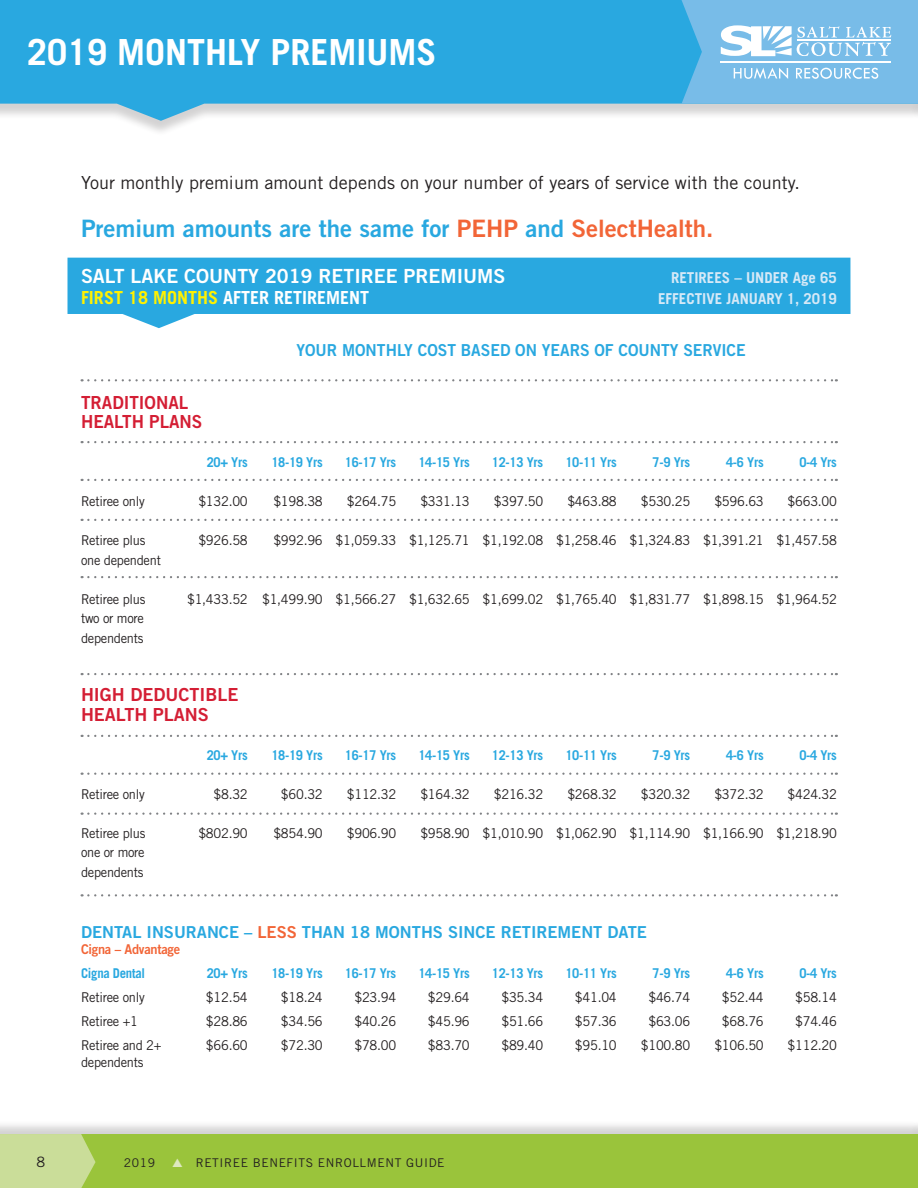
<style>
.page{position:relative;width:918px;height:1188px;background:#fff}
.page>*{position:absolute;margin:0;border:0;box-sizing:border-box;transform-origin:0 0}
.t1{font:700 36px "Trade Gothic";color:#fff}
.Guts{font:24px "Trade Gothic Bold Two";color:#29a8e0}
.t2{font:19.5px "Trade Gothic Bold Two";color:#fff}
.Guts-2{font:18px "Trade Gothic";color:#231f20}
.t3{font:700 18px "Trade Gothic";color:#fff}
.t4{font:18px "Trade Gothic Bold Two";color:#d41e34}
.t5{font:18px "Trade Gothic Bold Two";color:#d41e34;scale:.95 1}
.t6{font:16.5px "Trade Gothic Bold Two";color:#29a8e0}
.t7{font:16.5px "Trade Gothic Bold Two";color:#29a8e0;scale:.95 1}
.t8{font:700 15px "Trade Gothic";color:#d6e9f7}
.t9{font:14.4px "Trade Gothic";color:#231f20}
.t10{font:13.5px "Trade Gothic";letter-spacing:-.02em;color:#231f20;scale:.95 1}
.t11{font:700 13.5px "Trade Gothic";letter-spacing:-.02em;color:#29a8e0;scale:.95 1}
.t12{font:13.5px "Trade Gothic Bold Two";letter-spacing:-.02em;color:#f26537;scale:.95 1}
.t13{font:12px "Trade Gothic";letter-spacing:.05em;color:#231f20}
.s1{color:#f26537}
.s2{color:#fff101}
.s3{color:#dee9bf}
</style>
<div class="page">
<div style="left:0;top:1120px;width:918px;height:68px;background:#231f20;opacity:.2"></div>
<div style="left:0;top:1134px;width:918px;height:54px;background:#9ac43b"></div>
<svg style="left:0;top:1134px;width:96px;height:54px"></svg>
<svg style="left:0;top:0;width:918px;height:121px;fill:#29a8e0"></svg>
<svg style="left:682px;top:0;width:236px;height:104px"></svg>
<svg style="left:68px;top:258px;width:782px;height:70px;fill:#29a8e0"></svg>
<svg style="left:82px;top:379px;width:755px;height:2px"></svg>
<svg style="left:82px;top:441px;width:755px;height:2px"></svg>
<svg style="left:82px;top:479px;width:755px;height:2px"></svg>
<svg style="left:82px;top:519px;width:755px;height:2px"></svg>
<svg style="left:82px;top:576px;width:755px;height:2px"></svg>
<svg style="left:82px;top:673px;width:755px;height:2px"></svg>
<svg style="left:82px;top:735px;width:755px;height:2px"></svg>
<svg style="left:82px;top:773px;width:755px;height:2px"></svg>
<svg style="left:82px;top:813px;width:755px;height:2px"></svg>
<svg style="left:82px;top:894px;width:755px;height:2px"></svg>
<p class="t1" style="left:27px;top:30px;width:411px">2019 MONTHLY PREMIUMS</p>
<p class="Guts-2" style="left:81px;top:172px;width:721px">Your monthly premium amount depends on your number of years of service with the county.</p>
<p class="Guts" style="left:81px;top:213px;width:634px">Premium amounts are the same for <span class="s1">PEHP</span> and <span class="s1">SelectHealth.</span></p>
<p class="t2" style="left:81px;top:264px;width:426px">SALT LAKE COUNTY 2019 RETIREE PREMIUMS</p>
<p class="t8" style="left:671px;top:268px;width:167px">RETIREES – UNDER Age 65</p>
<p class="t3" style="left:81px;top:286px;width:290px"><span class="s2">FIRST 18 MONTHS</span> AFTER RETIREMENT</p>
<p class="t8" style="left:658px;top:289px;width:180px">EFFECTIVE JANUARY 1, 2019</p>
<p class="t7" style="left:296px;top:340px;width:475px">YOUR MONTHLY COST BASED ON YEARS OF COUNTY SERVICE</p>
<p class="t5" style="left:81px;top:391px;width:115px">TRADITIONAL</p>
<p class="t5" style="left:81px;top:411px;width:129px">HEALTH PLANS</p>
<p class="t11" style="left:207px;top:454px;width:45px">20+ Yrs</p>
<p class="t11" style="left:271px;top:454px;width:56px">18-19 Yrs</p>
<p class="t11" style="left:345px;top:454px;width:56px">16-17 Yrs</p>
<p class="t11" style="left:418px;top:454px;width:56px">14-15 Yrs</p>
<p class="t11" style="left:492px;top:454px;width:56px">12-13 Yrs</p>
<p class="t11" style="left:565px;top:454px;width:56px">10-11 Yrs</p>
<p class="t11" style="left:653px;top:454px;width:41px">7-9 Yrs</p>
<p class="t11" style="left:726px;top:454px;width:41px">4-6 Yrs</p>
<p class="t11" style="left:799px;top:454px;width:41px">0-4 Yrs</p>
<p class="t10" style="left:81px;top:493px;width:69px">Retiree only</p>
<p class="t10" style="left:198px;top:493px;width:53px">$132.00</p>
<p class="t10" style="left:273px;top:493px;width:53px">$198.38</p>
<p class="t10" style="left:347px;top:493px;width:53px">$264.75</p>
<p class="t10" style="left:420px;top:493px;width:53px">$331.13</p>
<p class="t10" style="left:494px;top:493px;width:53px">$397.50</p>
<p class="t10" style="left:567px;top:493px;width:53px">$463.88</p>
<p class="t10" style="left:641px;top:493px;width:53px">$530.25</p>
<p class="t10" style="left:714px;top:493px;width:53px">$596.63</p>
<p class="t10" style="left:788px;top:493px;width:53px">$663.00</p>
<p class="t10" style="left:81px;top:532px;width:69px">Retiree plus</p>
<p class="t10" style="left:198px;top:532px;width:53px">$926.58</p>
<p class="t10" style="left:273px;top:532px;width:595px">$992.96 $1,059.33 $1,125.71 $1,192.08 $1,258.46 $1,324.83 $1,391.21 $1,457.58</p>
<p class="t10" style="left:81px;top:552px;width:86px">one dependent</p>
<p class="t10" style="left:81px;top:591px;width:69px">Retiree plus</p>
<p class="t10" style="left:187px;top:591px;width:686px">$1,433.52 $1,499.90 $1,566.27 $1,632.65 $1,699.02 $1,765.40 $1,831.77 $1,898.15 $1,964.52</p>
<p class="t10" style="left:81px;top:610px;width:68px">two or more</p>
<p class="t10" style="left:81px;top:630px;width:67px">dependents</p>
<p class="t4" style="left:81px;top:684px;width:159px">HIGH DEDUCTIBLE</p>
<p class="t4" style="left:81px;top:703px;width:129px">HEALTH PLANS</p>
<p class="t11" style="left:207px;top:747px;width:45px">20+ Yrs</p>
<p class="t11" style="left:271px;top:747px;width:56px">18-19 Yrs</p>
<p class="t11" style="left:345px;top:747px;width:56px">16-17 Yrs</p>
<p class="t11" style="left:418px;top:747px;width:56px">14-15 Yrs</p>
<p class="t11" style="left:492px;top:747px;width:56px">12-13 Yrs</p>
<p class="t11" style="left:565px;top:747px;width:56px">10-11 Yrs</p>
<p class="t11" style="left:653px;top:747px;width:41px">7-9 Yrs</p>
<p class="t11" style="left:726px;top:747px;width:41px">4-6 Yrs</p>
<p class="t11" style="left:799px;top:747px;width:41px">0-4 Yrs</p>
<p class="t10" style="left:81px;top:786px;width:69px">Retiree only</p>
<p class="t10" style="left:214px;top:786px;width:38px">$8.32</p>
<p class="t10" style="left:281px;top:786px;width:46px">$60.32</p>
<p class="t10" style="left:347px;top:786px;width:53px">$112.32</p>
<p class="t10" style="left:420px;top:786px;width:53px">$164.32</p>
<p class="t10" style="left:494px;top:786px;width:53px">$216.32</p>
<p class="t10" style="left:567px;top:786px;width:53px">$268.32</p>
<p class="t10" style="left:641px;top:786px;width:53px">$320.32</p>
<p class="t10" style="left:714px;top:786px;width:53px">$372.32</p>
<p class="t10" style="left:788px;top:786px;width:53px">$424.32</p>
<p class="t10" style="left:81px;top:825px;width:69px">Retiree plus</p>
<p class="t10" style="left:198px;top:825px;width:53px">$802.90</p>
<p class="t10" style="left:273px;top:825px;width:53px">$854.90</p>
<p class="t10" style="left:347px;top:825px;width:53px">$906.90</p>
<p class="t10" style="left:420px;top:825px;width:440px">$958.90 $1,010.90 $1,062.90 $1,114.90 $1,166.90 $1,218.90</p>
<p class="t10" style="left:81px;top:844px;width:69px">one or more</p>
<p class="t10" style="left:81px;top:864px;width:67px">dependents</p>
<p class="t6" style="left:81px;top:922px;width:567px">DENTAL INSURANCE – <span class="s1">LESS</span> THAN 18 MONTHS SINCE RETIREMENT DATE</p>
<p class="t12" style="left:81px;top:941px;width:106px">Cigna – Advantage</p>
<p class="t11" style="left:81px;top:965px;width:69px">Cigna Dental</p>
<p class="t11" style="left:207px;top:965px;width:45px">20+ Yrs</p>
<p class="t11" style="left:271px;top:965px;width:56px">18-19 Yrs</p>
<p class="t11" style="left:345px;top:965px;width:56px">16-17 Yrs</p>
<p class="t11" style="left:418px;top:965px;width:56px">14-15 Yrs</p>
<p class="t11" style="left:492px;top:965px;width:56px">12-13 Yrs</p>
<p class="t11" style="left:565px;top:965px;width:56px">10-11 Yrs</p>
<p class="t11" style="left:653px;top:965px;width:41px">7-9 Yrs</p>
<p class="t11" style="left:726px;top:965px;width:41px">4-6 Yrs</p>
<p class="t11" style="left:799px;top:965px;width:41px">0-4 Yrs</p>
<p class="t10" style="left:81px;top:989px;width:69px">Retiree only</p>
<p class="t10" style="left:206px;top:989px;width:46px">$12.54</p>
<p class="t10" style="left:281px;top:989px;width:46px">$18.24</p>
<p class="t10" style="left:354px;top:989px;width:46px">$23.94</p>
<p class="t10" style="left:428px;top:989px;width:46px">$29.64</p>
<p class="t10" style="left:501px;top:989px;width:46px">$35.34</p>
<p class="t10" style="left:575px;top:989px;width:46px">$41.04</p>
<p class="t10" style="left:648px;top:989px;width:46px">$46.74</p>
<p class="t10" style="left:722px;top:989px;width:46px">$52.44</p>
<p class="t10" style="left:795px;top:989px;width:46px">$58.14</p>
<p class="t10" style="left:81px;top:1013px;width:62px">Retiree +1</p>
<p class="t10" style="left:206px;top:1013px;width:46px">$28.86</p>
<p class="t10" style="left:281px;top:1013px;width:46px">$34.56</p>
<p class="t10" style="left:354px;top:1013px;width:46px">$40.26</p>
<p class="t10" style="left:428px;top:1013px;width:46px">$45.96</p>
<p class="t10" style="left:501px;top:1013px;width:46px">$51.66</p>
<p class="t10" style="left:575px;top:1013px;width:46px">$57.36</p>
<p class="t10" style="left:648px;top:1013px;width:46px">$63.06</p>
<p class="t10" style="left:722px;top:1013px;width:46px">$68.76</p>
<p class="t10" style="left:795px;top:1013px;width:46px">$74.46</p>
<p class="t10" style="left:81px;top:1037px;width:86px">Retiree and 2+</p>
<p class="t10" style="left:206px;top:1037px;width:46px">$66.60</p>
<p class="t10" style="left:281px;top:1037px;width:46px">$72.30</p>
<p class="t10" style="left:354px;top:1037px;width:46px">$78.00</p>
<p class="t10" style="left:428px;top:1037px;width:46px">$83.70</p>
<p class="t10" style="left:501px;top:1037px;width:46px">$89.40</p>
<p class="t10" style="left:575px;top:1037px;width:46px">$95.10</p>
<p class="t10" style="left:641px;top:1037px;width:53px">$100.80</p>
<p class="t10" style="left:714px;top:1037px;width:53px">$106.50</p>
<p class="t10" style="left:788px;top:1037px;width:53px">$112.20</p>
<p class="t10" style="left:81px;top:1054px;width:67px">dependents</p>
<p class="t9" style="left:36px;top:1153px;width:10px">8</p>
<p class="t13" style="left:124px;top:1155px;width:33px">2019</p>
<p class="t13" style="left:172px;top:1155px;width:274px"><span class="s3">▲</span> RETIREE BENEFITS ENROLLMENT GUIDE</p>
</div>
